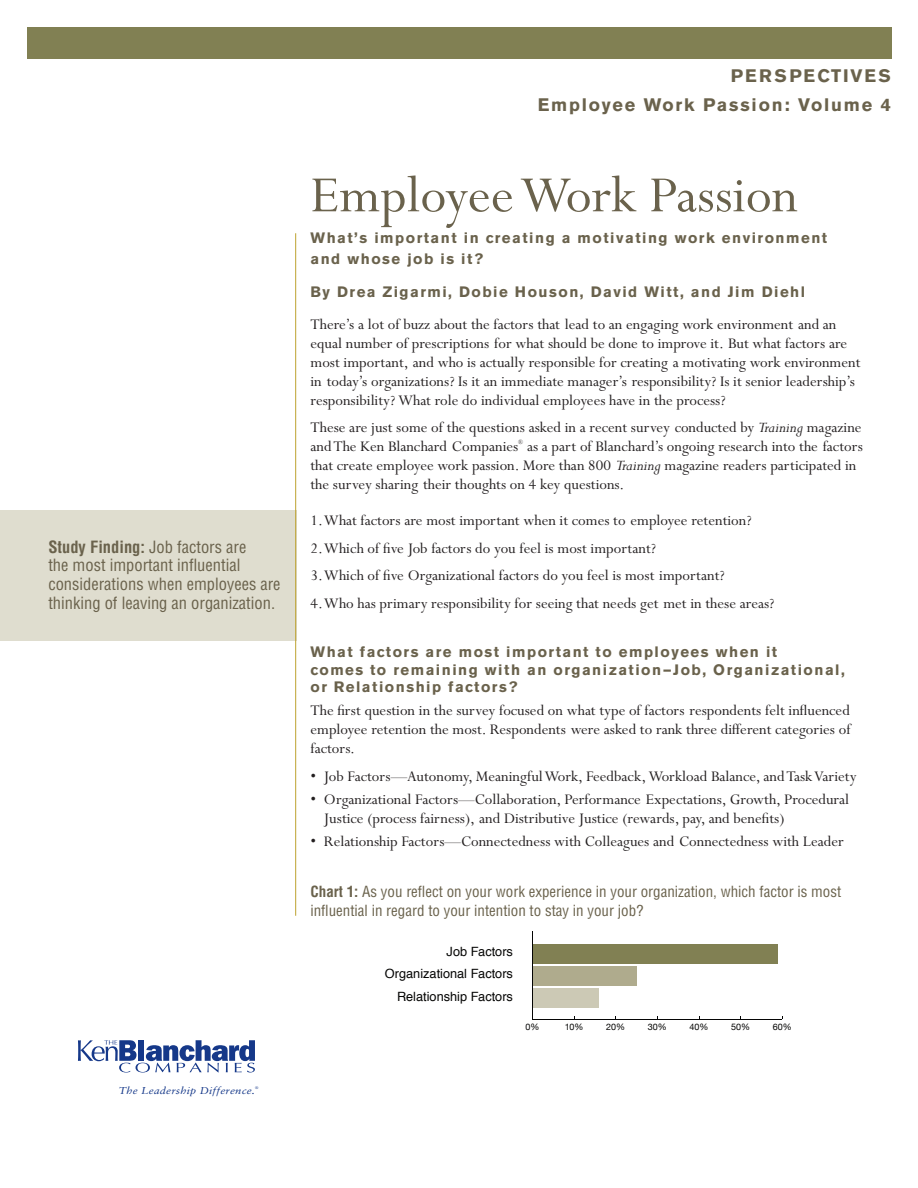
<style>
.page{position:relative;width:918px;height:1188px;background:#fff}
.page>*{position:absolute;margin:0;border:0;box-sizing:border-box;transform-origin:0 0}
.t1{font:57px "Perpetua Std";color:#6a624c}
.t2{font:700 18px/29.7px "Akzidenz Grotesk BE";letter-spacing:.1em;color:#6a624c;text-align:right}
.t3{font:16.5px/18.9px "Perpetua Std";color:#231f20}
.t4{font:condensed 16.5px/18.9px "Helvetica LT Std";color:#6a624c}
.t5{font:700 15px/17.4px "Akzidenz Grotesk BE";letter-spacing:.1em;color:#6a624c}
.t6{font:condensed 15px/18.9px "Helvetica LT Std";color:#6a624c}
.t7{font:12.75px/22.5px "Helvetica";color:#050504;text-align:right}
.t8{font:italic 10.05px "Sabon LT Std";letter-spacing:.02em;color:#153889;scale:1.11 1}
.t9{font:9px "Helvetica Neue";color:#050504}
.t10{font:6.6px "Perpetua Std";color:#231f20}
.t11{font:italic 3.75px "Sabon LT Std";color:#153889;scale:1.11 1}
.s1{font-weight:700}
.s2{font-style:italic}
</style>
<div class="page">
<div style="left:0;top:511px;width:296px;height:130px;background:#dfddcf"></div>
<svg style="left:78px;top:1040px;width:177px;height:33px"></svg>
<hr style="left:295px;top:233px;width:1px;height:683px;background:#bda22f">
<div style="left:27px;top:27px;width:864px;height:31px;background:#818053"></div>
<div style="left:533px;top:988px;width:66px;height:20px;background:#ccc9b5"></div>
<div style="left:533px;top:966px;width:104px;height:20px;background:#afab8d"></div>
<div style="left:533px;top:944px;width:245px;height:20px;background:#818053"></div>
<hr style="left:533px;top:1019px;width:249px;height:1px;background:#050504">
<hr style="left:532px;top:931px;width:1px;height:88px;background:#050504">
<p class="t4" style="left:48px;top:537px;width:234px"><span class="s1">Study Finding:</span> Job factors are<br>the most important influential considerations when employees are thinking of leaving an organization.</p>
<p class="t8" style="left:119px;top:1084px;width:124px">The Leadership Difference.</p>
<p class="t11" style="left:255px;top:1086px;width:5px">®</p>
<p class="t2" style="left:538px;top:61px;width:355px">PERSPECTIVES<br>Employee Work Passion: Volume 4</p>
<h1 class="t1" style="left:310px;top:165px;width:489px">Employee Work Passion</h1>
<p class="t5" style="left:310px;top:228px;width:518px;line-height:21px">What’s important in creating a motivating work environment and whose job is it?</p>
<p class="t5" style="left:310px;top:283px;width:496px">By Drea Zigarmi, Dobie Houson, David Witt, and Jim Diehl</p>
<p class="t3" style="left:310px;top:315px;width:552px">There’s a lot of buzz about the factors that lead to an engaging work environment and an equal number of prescriptions for what should be done to improve it. But what factors are most important, and who is actually responsible for creating a motivating work environment in today’s organizations? Is it an immediate manager’s responsibility? Is it senior leadership’s responsibility? What role do individual employees have in the process?</p>
<p class="t3" style="left:311px;top:419px;width:553px">These are just some of the questions asked in a recent survey conducted by <span class="s2">Training</span> magazine and The Ken Blanchard Companies</p>
<p class="t10" style="left:518px;top:439px;width:7px">®</p>
<p class="t3" style="left:311px;top:437px;width:554px;text-indent:216px">as a part of Blanchard’s ongoing research into the factors that create employee work passion. More than 800 <span class="s2">Training</span> magazine readers participated in the survey sharing their thoughts on 4 key questions.</p>
<p class="t3" style="left:311px;top:511px;width:443px">1. What factors are most important when it comes to employee retention?</p>
<p class="t3" style="left:311px;top:539px;width:347px">2. Which of five Job factors do you feel is most important?</p>
<p class="t3" style="left:311px;top:567px;width:416px">3. Which of five Organizational factors do you feel is most important?</p>
<p class="t3" style="left:311px;top:594px;width:465px">4. Who has primary responsibility for seeing that needs get met in these areas?</p>
<p class="t5" style="left:310px;top:644px;width:536px">What factors are most important to employees when it<br>comes to remaining with an organization—Job, Organizational, or Relationship factors?</p>
<p class="t3" style="left:310px;top:702px;width:542px;text-align:justify">The first question in the survey focused on what type of factors respondents felt influenced employee retention the most. Respondents were asked to rank three different categories of factors.</p>
<p class="t3" style="left:310px;top:767px;width:548px">• Job Factors—Autonomy, Meaningful Work, Feedback,Workload Balance, and Task Variety</p>
<p class="t3" style="left:324px;top:790px;width:527px;text-indent:-13px">• Organizational Factors—Collaboration, Performance Expectations, Growth, Procedural<br>Justice (process fairness), and Distributive Justice (rewards, pay, and benefits)</p>
<p class="t3" style="left:311px;top:833px;width:535px">• Relationship Factors—Connectedness with Colleagues and Connectedness with Leader</p>
<p class="t6" style="left:310px;top:882px;width:532px"><span class="s1">Chart 1:</span> As you reflect on your work experience in your organization, which factor is most influential in regard to your intention to stay in your job?</p>
<p class="t7" style="left:385px;top:940px;width:130px">Job Factors<br>Organizational Factors<br>Relationship Factors</p>
<p class="t9" style="left:526px;top:1021px;width:15px">0%</p>
<p class="t9" style="left:565px;top:1021px;width:20px">10%</p>
<p class="t9" style="left:606px;top:1021px;width:20px">20%</p>
<p class="t9" style="left:648px;top:1021px;width:20px">30%</p>
<p class="t9" style="left:690px;top:1021px;width:20px">40%</p>
<p class="t9" style="left:731px;top:1021px;width:20px">50%</p>
<p class="t9" style="left:773px;top:1021px;width:20px">60%</p>
</div>
